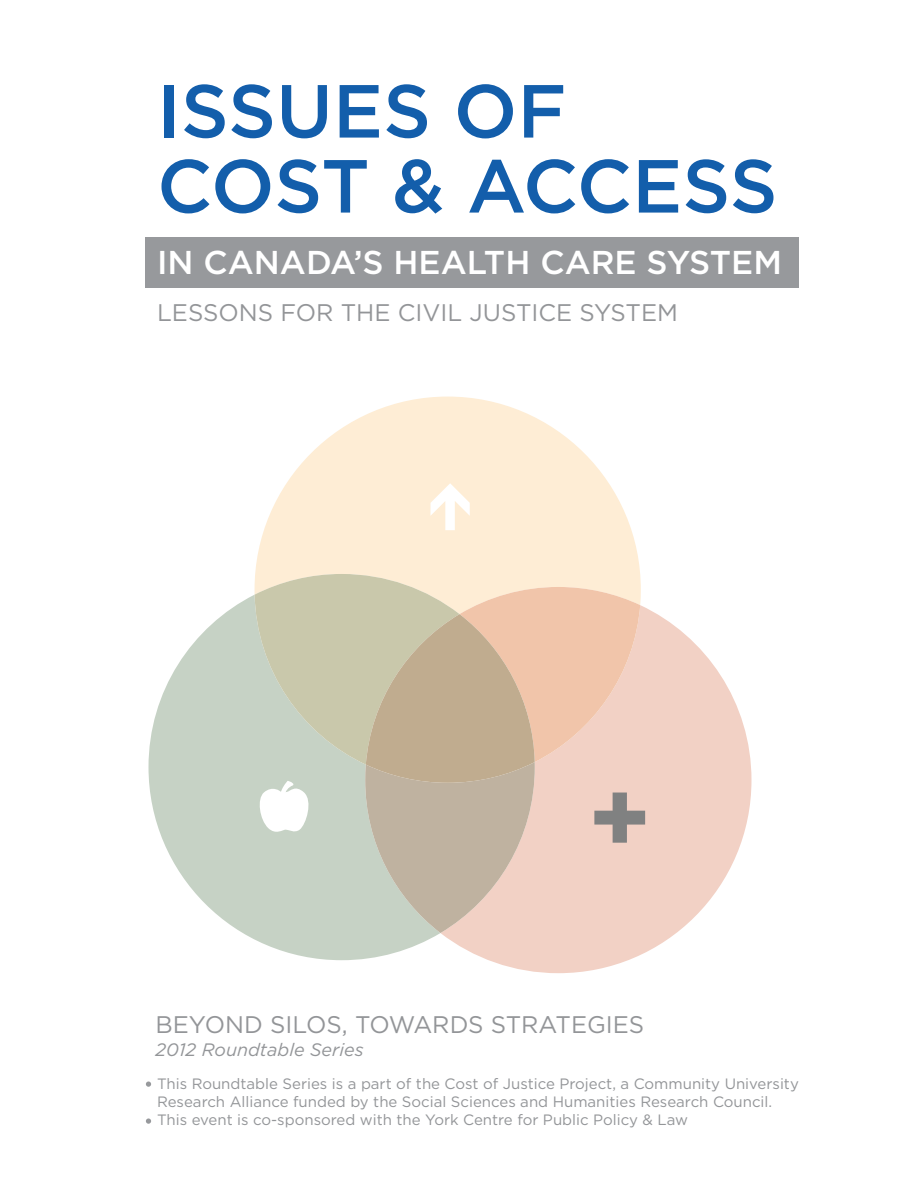
<style>
.page{position:relative;width:918px;height:1188px;background:#fff}
.page>*{position:absolute;margin:0;border:0;box-sizing:border-box;transform-origin:0 0}
.t1{font:700 100.65px "Gotham";color:#808181}
.t2{font:500 75px "Gotham";letter-spacing:-.005em;color:#135eab}
.t3{font:500 33px "Gotham";color:#fff}
.t4{font:24px "Gotham";color:#939598}
.t5{font:italic 18px "Gotham";color:#939598}
.t6{font:15px/18px "Gotham";color:#939598}
</style>
<div class="page">
<svg style="left:255px;top:397px;width:386px;height:208px;fill:#feedd5"></svg>
<svg style="left:440px;top:605px;width:311px;height:368px;fill:#f2d1c5"></svg>
<svg style="left:149px;top:595px;width:291px;height:365px;fill:#c6d2c5"></svg>
<svg style="left:255px;top:574px;width:385px;height:359px"></svg>
<svg style="left:430px;top:483px;width:40px;height:47px"></svg>
<div style="left:145px;top:237px;width:654px;height:51px;background:#97999c"></div>
<svg style="left:146px;top:1081px;width:5px;height:6px"></svg>
<svg style="left:146px;top:1118px;width:5px;height:6px"></svg>
<p class="t2" style="left:157px;top:62px;width:411px">ISSUES OF</p>
<p class="t2" style="left:157px;top:137px;width:622px">COST &amp; ACCESS</p>
<p class="t3" style="left:157px;top:241px;width:626px">IN CANADA’S HEALTH CARE SYSTEM</p>
<p class="t4" style="left:157px;top:297px;width:522px">LESSONS FOR THE CIVIL JUSTICE SYSTEM</p>
<h1 class="t1" style="left:588px;top:751px;width:66px">+</h1>
<p class="t4" style="left:156px;top:1009px;width:490px">BEYOND SILOS, TOWARDS STRATEGIES</p>
<p class="t5" style="left:156px;top:1038px;width:210px">2012 Roundtable Series</p>
<p class="t6" style="left:157px;top:1075px;width:643px">This Roundtable Series is a part of the Cost of Justice Project, a Community University<br>Research Alliance funded by the Social Sciences and Humanities Research Council.</p>
<p class="t6" style="left:157px;top:1111px;width:532px">This event is co-sponsored with the York Centre for Public Policy &amp; Law</p>
</div>
